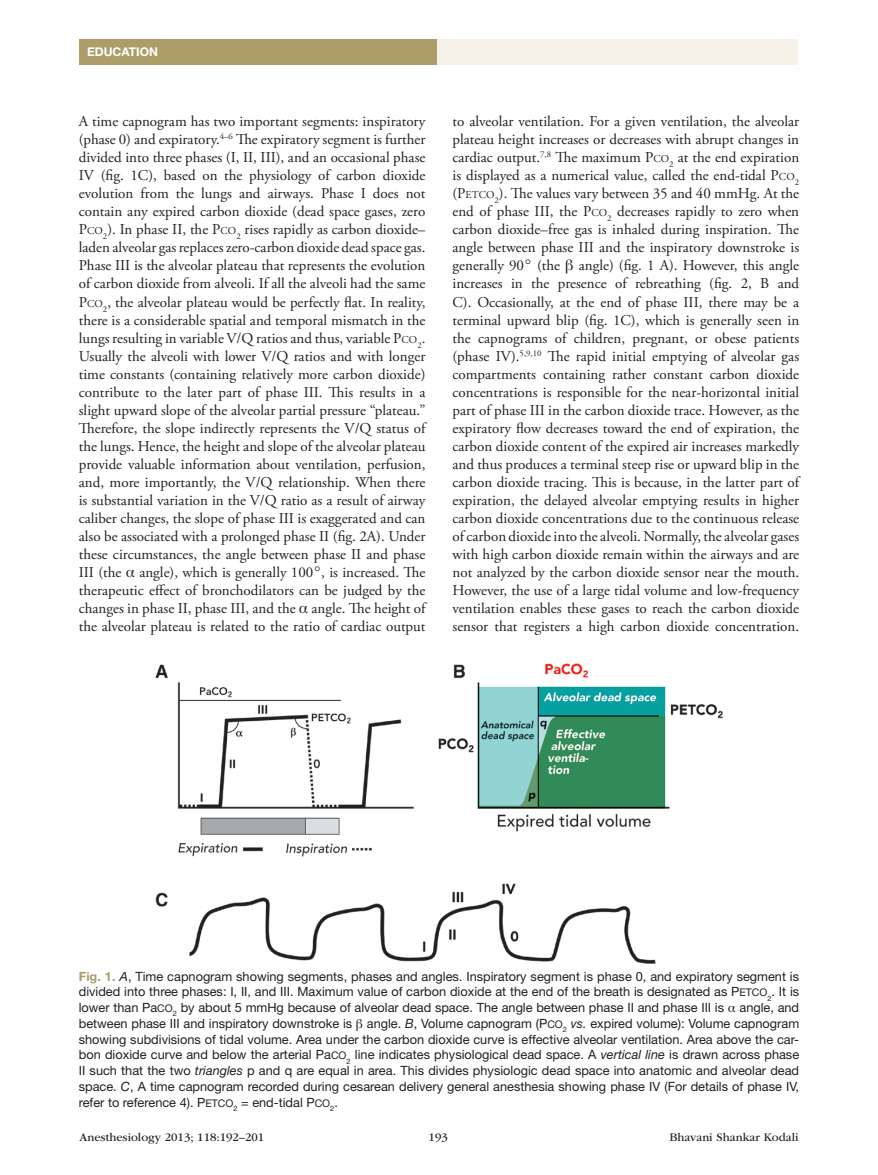
<style>
.page{position:relative;width:878px;height:1175px;background:#fff}
.page>*{position:absolute;margin:0;border:0;box-sizing:border-box;transform-origin:0 0}
.TextInd{font:15px/18px "Adobe Garamond Pro";color:#231f20;text-align:justify}
.Figure_Legend{font:12.75px/15.8px "Helvetica Neue LT Std";color:#231f20;text-align:justify}
.t1{font:12px "ITC Garamond Std";color:#231f20}
.Subject_RunningHead{font:700 12px "Helvetica Neue LT Std";color:#fff}
.TextInd-2{font:10.5px "Adobe Garamond Pro";letter-spacing:.015em;color:#231f20}
.TextInd-3{font:8.7px "Adobe Garamond Pro";color:#231f20}
.s1{font-size:15px}
.s2{font-size:10.5px}
.s3{font-family:"Gandhari Unicode"}
.s4{font-weight:700;color:#ac9d69}
.s5{font-style:italic}
</style>
<div class="page">
<div style="left:432px;top:39px;width:365px;height:26px;background:#f5f2ea"></div>
<div style="left:79px;top:39px;width:357px;height:25px;background:#ac9d69"></div>
<img style="left:155px;top:663px;width:568px;height:301px">
<p class="Subject_RunningHead" style="left:87px;top:44px;width:72px">EDUCATION</p>
<p class="TextInd" style="left:79px;top:113px;width:348px">A time capnogram has two important segments: inspiratory (phase 0) and expiratory.<sup>4–6</sup> The expiratory segment is further divided into three phases (I, II, III), and an occasional phase IV (fig. 1C), based on the physiology of carbon dioxide evolution from the lungs and airways. Phase I does not contain any expired carbon dioxide (dead space gases, zero</p>
<p class="TextInd-2" style="left:79px;top:225px;width:26px"><span class="s1">P</span>CO</p>
<p class="TextInd" style="left:79px;top:221px;width:348px;text-indent:24px"><sub>2</sub>). In phase II, the P<span class="s2">CO</span><sub>2</sub> rises rapidly as carbon dioxide– laden alveolar gas replaces zero-carbon dioxide dead space gas.<br>Phase III is the alveolar plateau that represents the evolution of carbon dioxide from alveoli. If all the alveoli had the same</p>
<p class="TextInd-2" style="left:79px;top:297px;width:26px"><span class="s1">P</span>CO</p>
<p class="TextInd" style="left:79px;top:293px;width:348px;text-indent:24px"><sub>2</sub>, the alveolar plateau would be perfectly flat. In reality, there is a considerable spatial and temporal mismatch in the lungs resulting in variable V/Q ratios and thus, variable P<span class="s2">CO</span></p>
<p class="TextInd-3" style="left:417px;top:339px;width:10px">2<sup>.</sup></p>
<p class="TextInd" style="left:79px;top:347px;width:348px">Usually the alveoli with lower V/Q ratios and with longer time constants (containing relatively more carbon dioxide) contribute to the later part of phase III. This results in a slight upward slope of the alveolar partial pressure “plateau.” Therefore, the slope indirectly represents the V/Q status of the lungs. Hence, the height and slope of the alveolar plateau provide valuable information about ventilation, perfusion, and, more importantly, the V/Q relationship. When there is substantial variation in the V/Q ratio as a result of airway caliber changes, the slope of phase III is exaggerated and can also be associated with a prolonged phase II (fig. 2A). Under these circumstances, the angle between phase II and phase III (the <span class="s3">α</span> angle), which is generally 100<span class="s3">°</span>, is increased. The therapeutic effect of bronchodilators can be judged by the changes in phase II, phase III, and the <span class="s3">α</span> angle. The height of the alveolar plateau is related to the ratio of cardiac output</p>
<p class="TextInd" style="left:452px;top:113px;width:348px">to alveolar ventilation. For a given ventilation, the alveolar plateau height increases or decreases with abrupt changes in cardiac output.<sup>7,8</sup> The maximum P<span class="s2">CO</span><sub>2</sub> at the end expiration is displayed as a numerical value, called the end-tidal P<span class="s2">CO</span></p>
<p class="TextInd-3" style="left:794px;top:177px;width:6px">2</p>
<p class="TextInd" style="left:452px;top:185px;width:348px;text-indent:42px"><sub>2</sub>). The values vary between 35 and 40 mmHg. At the end of phase III, the P<span class="s2">CO</span><sub>2</sub> decreases rapidly to zero when carbon dioxide–free gas is inhaled during inspiration. The angle between phase III and the inspiratory downstroke is generally 90<span class="s3">°</span> (the <span class="s3">β</span> angle) (fig. 1 A). However, this angle increases in the presence of rebreathing (fig. 2, B and C). Occasionally, at the end of phase III, there may be a terminal upward blip (fig. 1C), which is generally seen in the capnograms of children, pregnant, or obese patients (phase IV).<sup>5,9,10</sup> The rapid initial emptying of alveolar gas compartments containing rather constant carbon dioxide concentrations is responsible for the near-horizontal initial part of phase III in the carbon dioxide trace. However, as the expiratory flow decreases toward the end of expiration, the carbon dioxide content of the expired air increases markedly and thus produces a terminal steep rise or upward blip in the carbon dioxide tracing. This is because, in the latter part of expiration, the delayed alveolar emptying results in higher carbon dioxide concentrations due to the continuous release of carbon dioxide into the alveoli. Normally, the alveolar gases with high carbon dioxide remain within the airways and are not analyzed by the carbon dioxide sensor near the mouth.<br>However, the use of a large tidal volume and low-frequency ventilation enables these gases to reach the carbon dioxide sensor that registers a high carbon dioxide concentration.</p>
<p class="TextInd-2" style="left:452px;top:189px;width:44px"><span class="s1">(P</span>ETCO</p>
<p class="Figure_Legend" style="left:79px;top:968px;width:722px"><span class="s4">Fig. 1.</span> <span class="s5">A</span>, Time capnogram showing segments, phases and angles. Inspiratory segment is phase 0, and expiratory segment is divided into three phases: I, II, and III. Maximum value of carbon dioxide at the end of the breath is designated as P<span class="s2">ETCO</span><sub>2</sub>. It is lower than Pa<span class="s2">CO</span><sub>2</sub> by about 5 mmHg because of alveolar dead space. The angle between phase II and phase III is <span class="s3">α</span> angle, and between phase III and inspiratory downstroke is <span class="s3">β</span> angle. <span class="s5">B</span>, Volume capnogram (P<span class="s2">CO</span><sub>2</sub> <span class="s5">vs.</span> expired volume): Volume capnogram showing subdivisions of tidal volume. Area under the carbon dioxide curve is effective alveolar ventilation. Area above the car&shy;bon dioxide curve and below the arterial Pa<span class="s2">CO</span><sub>2</sub> line indicates physiological dead space. A <span class="s5">vertical line</span> is drawn across phase II such that the two <span class="s5">triangles</span> p and q are equal in area. This divides physiologic dead space into anatomic and alveolar dead space. <span class="s5">C</span>, A time capnogram recorded during cesarean delivery general anesthesia showing phase IV (For details of phase IV, refer to reference 4). P<span class="s2">ETCO</span><sub>2</sub> = end-tidal P<span class="s2">CO</span><sub>2</sub>.</p>
<p class="t1" style="left:80px;top:1130px;width:186px">Anesthesiology 2013; 118:192–201</p>
<p class="t1" style="left:428px;top:1130px;width:21px">193</p>
<p class="t1" style="left:669px;top:1130px;width:130px">Bhavani Shankar Kodali</p>
</div>
